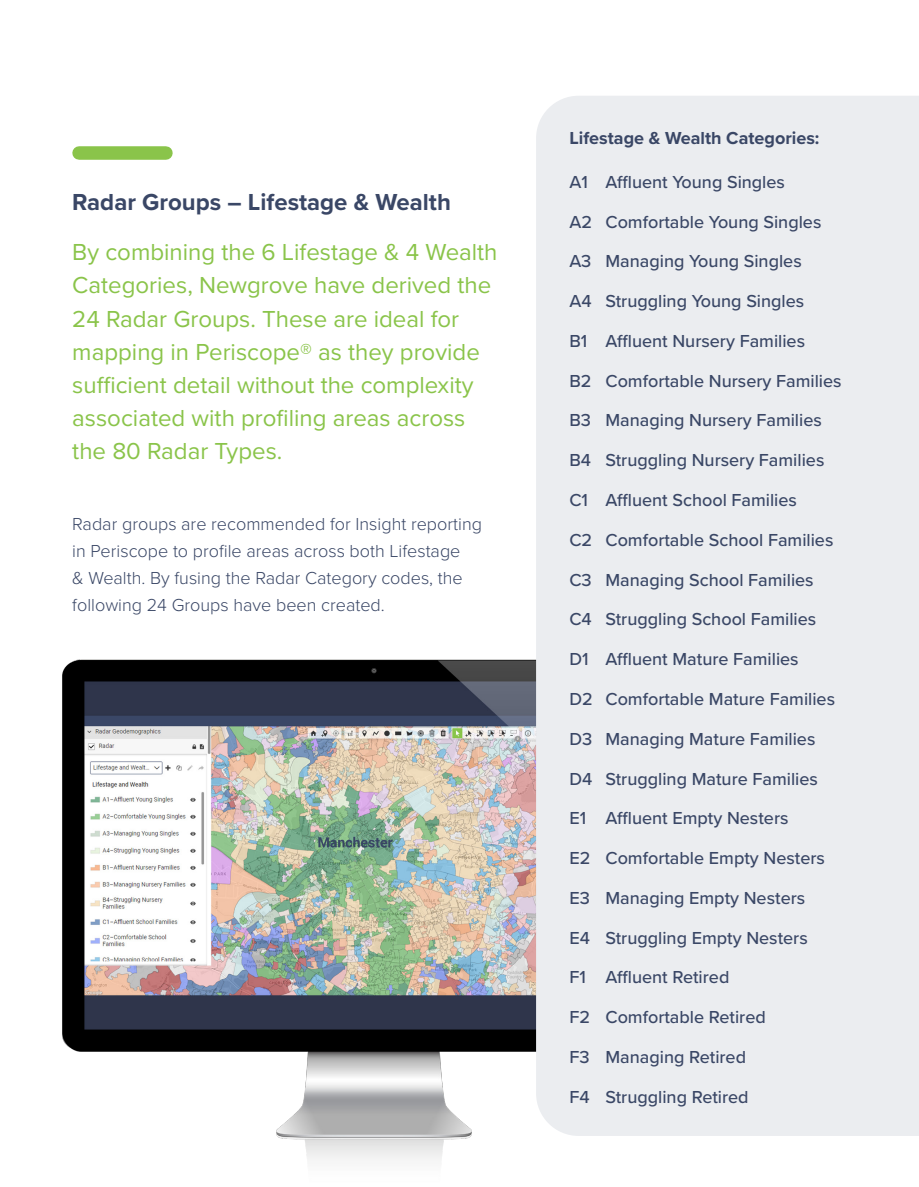
<style>
.page{position:relative;width:919px;height:1187px;background:#fff}
.page>*{position:absolute;margin:0;border:0;box-sizing:border-box;transform-origin:0 0}
.t1{font:24px/33px "Proxima Nova";color:#8ac44a}
.t2{font:700 24px "Proxima Nova";color:#3a4766}
.t3{font:500 18px "Proxima Nova";color:#3a4766}
.t4{font:300 18px/27px "Proxima Nova";color:#3a4766}
.t5{font:700 18px "Proxima Nova";color:#3a4766}
</style>
<div class="page">
<div style="left:79px;top:146px;width:87px;height:14px;background:#8ac44a"></div>
<img style="left:62px;top:659px;width:634px;height:501px">
<div style="left:536px;top:96px;width:382px;height:1039px;background:#ebedf0"></div>
<h1 class="t2" style="left:72px;top:184px;width:380px">Radar Groups – Lifestage &amp; Wealth</h1>
<p class="t1" style="left:72px;top:235px;width:426px">By combining the 6 Lifestage &amp; 4 Wealth Categories, Newgrove have derived the 24 Radar Groups. These are ideal for mapping in Periscope® as they provide sufficient detail without the complexity associated with profiling areas across the 80 Radar Types.</p>
<p class="t4" style="left:72px;top:509px;width:411px">Radar groups are recommended for Insight reporting in Periscope to profile areas across both Lifestage<br>&amp; Wealth. By fusing the Radar Category codes, the following 24 Groups have been created.</p>
<p class="t5" style="left:569px;top:124px;width:251px">Lifestage &amp; Wealth Categories:</p>
<p class="t3" style="left:569px;top:168px;width:217px">A1 Affluent Young Singles</p>
<p class="t3" style="left:569px;top:208px;width:253px">A2 Comfortable Young Singles</p>
<p class="t3" style="left:569px;top:248px;width:234px">A3 Managing Young Singles</p>
<p class="t3" style="left:569px;top:288px;width:236px">A4 Struggling Young Singles</p>
<p class="t3" style="left:569px;top:327px;width:237px">B1 Affluent Nursery Families</p>
<p class="t3" style="left:569px;top:367px;width:273px">B2 Comfortable Nursery Families</p>
<p class="t3" style="left:569px;top:407px;width:254px">B3 Managing Nursery Families</p>
<p class="t3" style="left:569px;top:447px;width:256px">B4 Struggling Nursery Families</p>
<p class="t3" style="left:569px;top:486px;width:229px">C1 Affluent School Families</p>
<p class="t3" style="left:569px;top:526px;width:265px">C2 Comfortable School Families</p>
<p class="t3" style="left:569px;top:566px;width:246px">C3 Managing School Families</p>
<p class="t3" style="left:569px;top:606px;width:248px">C4 Struggling School Families</p>
<p class="t3" style="left:569px;top:645px;width:231px">D1 Affluent Mature Families</p>
<p class="t3" style="left:569px;top:685px;width:267px">D2 Comfortable Mature Families</p>
<p class="t3" style="left:569px;top:725px;width:247px">D3 Managing Mature Families</p>
<p class="t3" style="left:569px;top:765px;width:250px">D4 Struggling Mature Families</p>
<p class="t3" style="left:569px;top:804px;width:220px">E1 Affluent Empty Nesters</p>
<p class="t3" style="left:569px;top:844px;width:257px">E2 Comfortable Empty Nesters</p>
<p class="t3" style="left:569px;top:884px;width:237px">E3 Managing Empty Nesters</p>
<p class="t3" style="left:569px;top:924px;width:240px">E4 Struggling Empty Nesters</p>
<p class="t3" style="left:569px;top:963px;width:161px">F1 Affluent Retired</p>
<p class="t3" style="left:569px;top:1003px;width:198px">F2 Comfortable Retired</p>
<p class="t3" style="left:569px;top:1043px;width:178px">F3 Managing Retired</p>
<p class="t3" style="left:569px;top:1083px;width:181px">F4 Struggling Retired</p>
</div>
